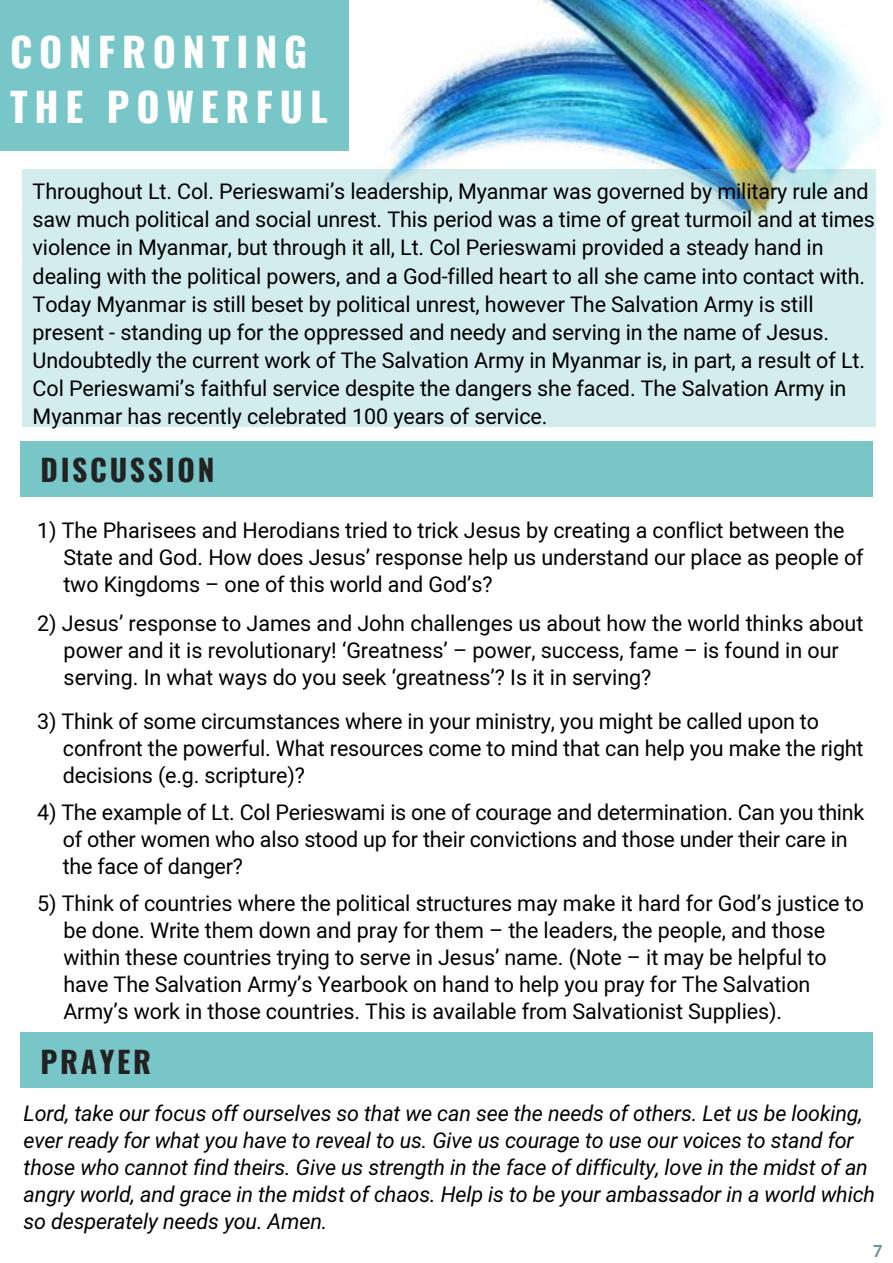
<style>
.page{position:relative;width:893px;height:1263px;background:#fff}
.page>*{position:absolute;margin:0;border:0;box-sizing:border-box;transform-origin:0 0}
.t1{font:700 39.75px/55.2px "Oswald";letter-spacing:.17em;color:#fff}
.t2{font:700 29.85px "Oswald";letter-spacing:.09em;color:#222}
.t3{font:21.45px/27px "Mardoto";letter-spacing:-.005em;color:#000}
.t4{font:italic 21.45px/27px "Mardoto";letter-spacing:-.005em;color:#000}
.t5{font:700 16.5px "Lato";color:#5b9596}
</style>
<div class="page">
<img style="left:383px;top:0;width:499px;height:169px">
<div style="left:0;top:0;width:349px;height:151px;background:#79c6c8"></div>
<div style="left:20px;top:441px;width:853px;height:56px;background:#79c6c8"></div>
<div style="left:20px;top:1032px;width:853px;height:56px;background:#79c6c8"></div>
<div style="left:23px;top:169px;width:853px;height:258px;background:#d3eced"></div>
<h1 class="t1" style="left:10px;top:22px;width:319px">CONFRONTING<br>THE POWERFUL</h1>
<p class="t3" style="left:33px;top:178px;width:844px;line-height:28.2px">Throughout Lt. Col. Perieswami’s leadership, Myanmar was governed by military rule and saw much political and social unrest. This period was a time of great turmoil and at times violence in Myanmar, but through it all, Lt. Col Perieswami provided a steady hand in dealing with the political powers, and a God-filled heart to all she came into contact with.<br>Today Myanmar is still beset by political unrest, however The Salvation Army is still present - standing up for the oppressed and needy and serving in the name of Jesus.<br>Undoubtedly the current work of The Salvation Army in Myanmar is, in part, a result of Lt.<br>Col Perieswami’s faithful service despite the dangers she faced. The Salvation Army in Myanmar has recently celebrated 100 years of service.</p>
<h2 class="t2" style="left:41px;top:446px;width:175px">DISCUSSION</h2>
<p class="t3" style="left:63px;top:517px;width:802px;text-indent:-26px">1) The Pharisees and Herodians tried to trick Jesus by creating a conflict between the<br>State and God. How does Jesus’ response help us understand our place as people of two Kingdoms – one of this world and God’s?</p>
<p class="t3" style="left:64px;top:610px;width:801px;text-indent:-26px">2) Jesus’ response to James and John challenges us about how the world thinks about power and it is revolutionary! ‘Greatness’ – power, success, fame – is found in our serving. In what ways do you seek ‘greatness’? Is it in serving?</p>
<p class="t3" style="left:63px;top:708px;width:802px;text-indent:-26px">3) Think of some circumstances where in your ministry, you might be called upon to confront the powerful. What resources come to mind that can help you make the right decisions (e.g. scripture)?</p>
<p class="t3" style="left:63px;top:799px;width:803px;text-indent:-26px">4) The example of Lt. Col Perieswami is one of courage and determination. Can you think of other women who also stood up for their convictions and those under their care in the face of danger?</p>
<p class="t3" style="left:63px;top:890px;width:802px;text-indent:-26px">5) Think of countries where the political structures may make it hard for God’s justice to be done. Write them down and pray for them – the leaders, the people, and those within these countries trying to serve in Jesus’ name. (Note – it may be helpful to have The Salvation Army’s Yearbook on hand to help you pray for The Salvation Army’s work in those countries. This is available from Salvationist Supplies).</p>
<h2 class="t2" style="left:41px;top:1039px;width:112px">PRAYER</h2>
<p class="t4" style="left:24px;top:1100px;width:853px">Lord, take our focus off ourselves so that we can see the needs of others. Let us be looking, ever ready for what you have to reveal to us. Give us courage to use our voices to stand for those who cannot find theirs. Give us strength in the face of difficulty, love in the midst of an angry world, and grace in the midst of chaos. Help is to be your ambassador in a world which so desperately needs you. Amen.</p>
<p class="t5" style="left:873px;top:1240px;width:11px">7</p>
</div>
